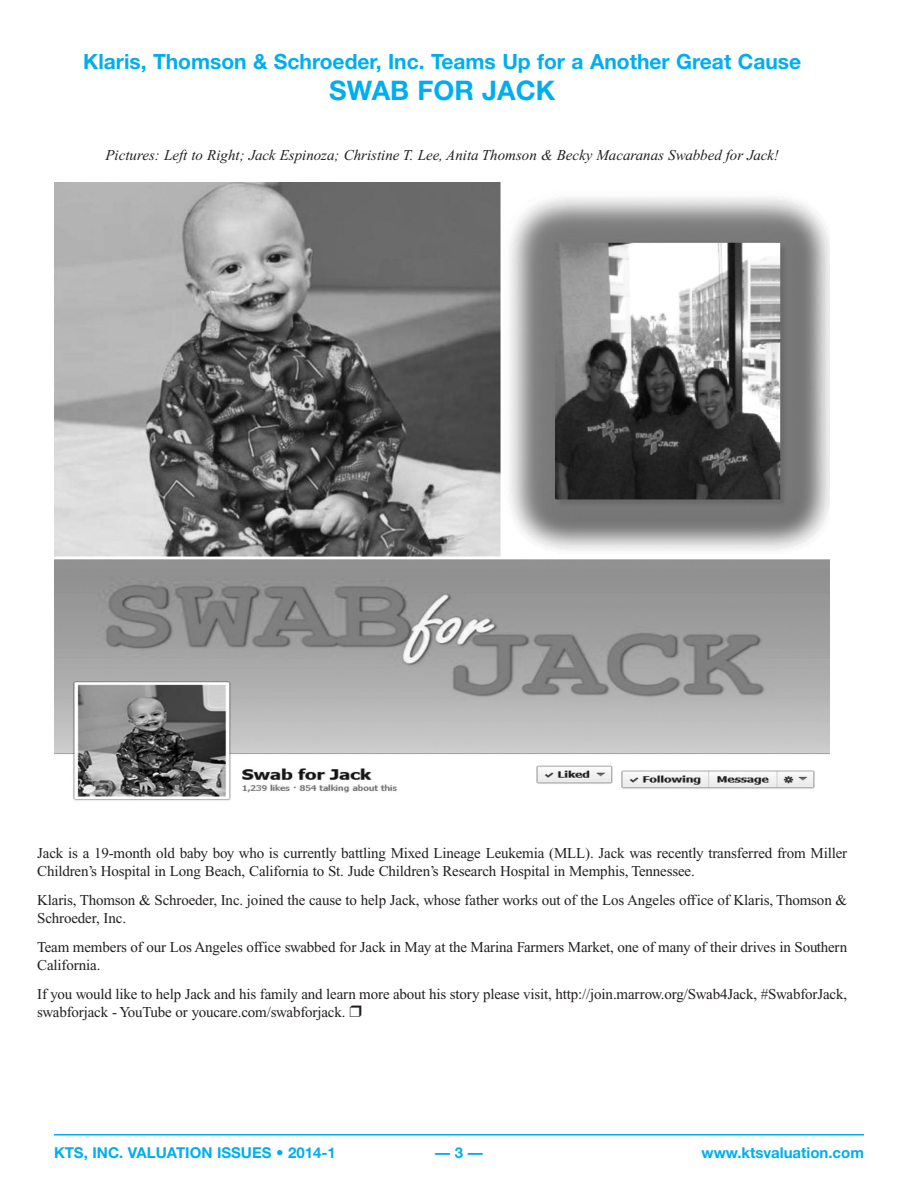
<style>
.page{position:relative;width:918px;height:1188px;background:#fff}
.page>*{position:absolute;margin:0;border:0;box-sizing:border-box;transform-origin:0 0}
.t1{font:700 27px "Helvetica Neue";color:#00aeef}
.t2{font:700 21px "Helvetica Neue";color:#00aeef}
.t3{font:15px/18px "Times New Roman";letter-spacing:-.01em;color:#231f20}
.t4{font:italic 15px "Times New Roman";color:#231f20}
.t5{font:700 15px "Helvetica Neue";color:#00aeef}
</style>
<div class="page">
<hr style="left:54px;top:1134px;width:810px;height:2px;background:#00aeef">
<img style="left:54px;top:182px;width:775px;height:619px">
<h2 class="t2" style="left:83px;top:54px;width:719px">Klaris, Thomson &amp; Schroeder, Inc. Teams Up for a Another Great Cause</h2>
<h1 class="t1" style="left:329px;top:81px;width:228px">SWAB FOR JACK</h1>
<p class="t4" style="left:105px;top:150px;width:675px">Pictures: Left to Right; Jack Espinoza; Christine T. Lee, Anita Thomson &amp; Becky Macaranas Swabbed for Jack!</p>
<p class="t3" style="left:37px;top:846px;width:812px">Jack is a 19-month old baby boy who is currently battling Mixed Lineage Leukemia (MLL). Jack was recently transferred from Miller<br>Children’s Hospital in Long Beach, California to St. Jude Children’s Research Hospital in Memphis, Tennessee.</p>
<p class="t3" style="left:37px;top:892px;width:812px">Klaris, Thomson &amp; Schroeder, Inc. joined the cause to help Jack, whose father works out of the Los Angeles office of Klaris, Thomson &amp;<br>Schroeder, Inc.</p>
<p class="t3" style="left:37px;top:939px;width:811px">Team members of our Los Angeles office swabbed for Jack in May at the Marina Farmers Market, one of many of their drives in Southern<br>California.</p>
<p class="t3" style="left:37px;top:986px;width:812px">If you would like to help Jack and his family and learn more about his story please visit, http://join.marrow.org/Swab4Jack, #SwabforJack, swabforjack - YouTube or youcare.com/swabforjack. ❒</p>
<p class="t5" style="left:54px;top:1147px;width:283px">KTS, INC. VALUATION ISSUES • 2014-1</p>
<p class="t5" style="left:702px;top:1147px;width:164px">www.ktsvaluation.com</p>
<p class="t5" style="left:435px;top:1147px;width:49px">— 3 —</p>
</div>
